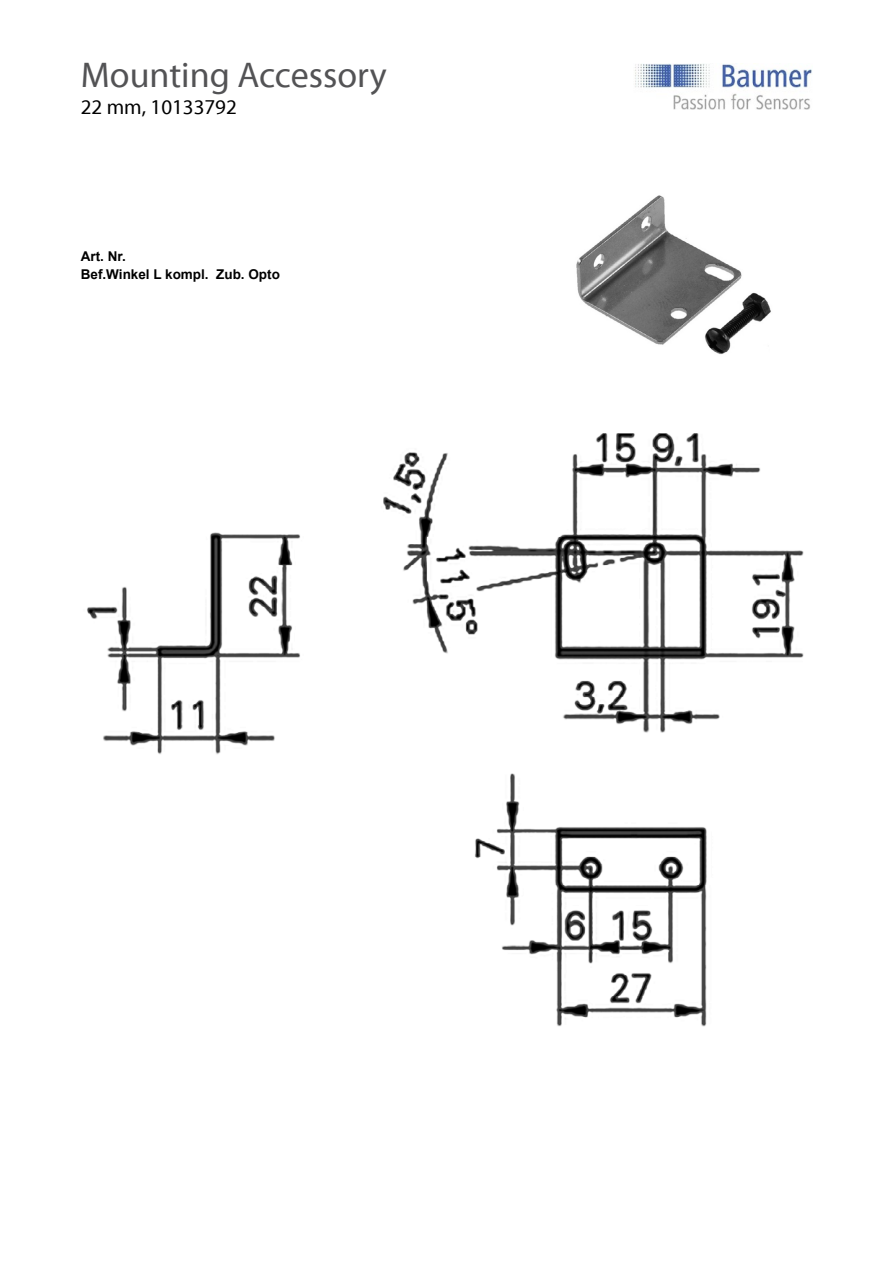
<style>
.page{position:relative;width:893px;height:1263px;background:#fff}
.page>*{position:absolute;margin:0;border:0;box-sizing:border-box;transform-origin:0 0}
.t1{font:36px "Myriad Pro";color:#535355}
.t2{font:21px "Myriad Pro";color:#000}
.t3{font:700 13.5px/18.3px "Arial";color:#000}
</style>
<div class="page">
<img style="left:635px;top:64px;width:177px;height:46px">
<img style="left:576px;top:195px;width:195px;height:159px">
<img style="left:87px;top:433px;width:717px;height:594px">
<h1 class="t1" style="left:81px;top:52px;width:308px">Mounting Accessory</h1>
<h2 class="t2" style="left:81px;top:94px;width:158px">22 mm, 10133792</h2>
<p class="t3" style="left:81px;top:247px;width:201px">Art. Nr.<br>Bef.Winkel L kompl. Zub. Opto</p>
</div>
